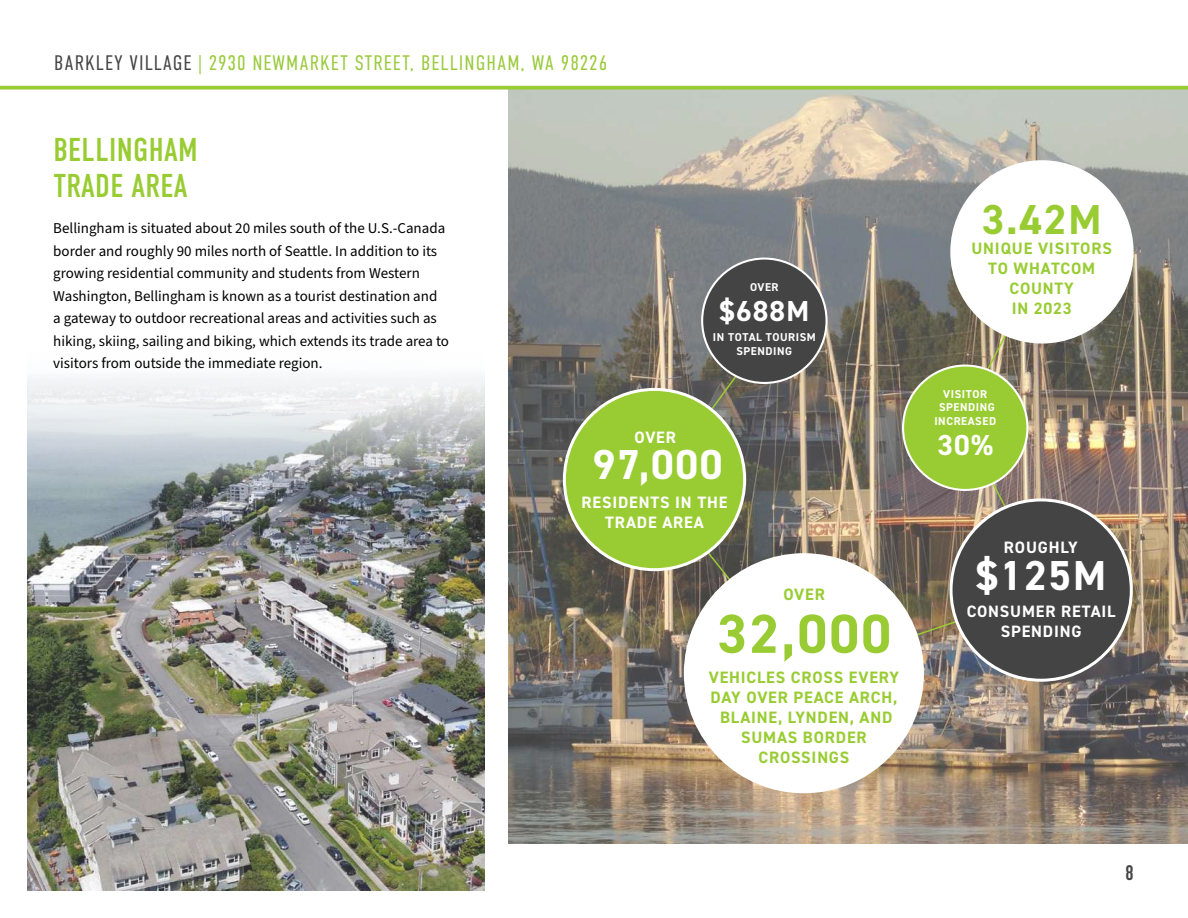
<style>
.page{position:relative;width:1188px;height:918px;background:#fff}
.page>*{position:absolute;margin:0;border:0;box-sizing:border-box;transform-origin:0 0}
.t1{font:700 55.05px "DIN2014";color:#9c3}
.t2{font:700 42px "DIN2014";letter-spacing:.04em;color:#fff}
.t3{font:700 42px "DIN2014";color:#9c3}
.t4{font:33px/36px "DIN Condensed";letter-spacing:.01em;color:#9c3}
.t5{font:700 28.95px "DIN2014";letter-spacing:.04em;color:#fff}
.t6{font:300 21px "DIN Condensed";letter-spacing:.05em;color:#9aca3c}
.t7{font:21px "DIN Condensed";color:#444}
.t8{font:700 16.5px/19.8px "DIN2014";letter-spacing:.05em;color:#9c3;text-align:center}
.t9{font:700 16.5px/19.8px "DIN2014";letter-spacing:.05em;color:#fff;text-align:center}
.t10{font:15px/22.5px "Source Sans Pro";color:#000}
.t11{font:700 11.4px/13.6px "DIN2014";letter-spacing:.05em;color:#fff;text-align:center}
.s1{color:#444}
</style>
<div class="page">
<img style="left:508px;top:90px;width:680px;height:754px">
<svg style="left:0;top:86px;width:1188px;height:4px;background:#a0ce46"></svg>
<img style="left:27px;top:376px;width:457px;height:515px">
<img style="left:653px;top:322px;width:398px;height:353px">
<div style="left:564px;top:389px;width:181px;height:181px;background:#9c3;border-radius:50%"></div>
<div style="left:702px;top:259px;width:125px;height:124px;background:#444;border-radius:50%"></div>
<div style="left:686px;top:555px;width:236px;height:236px;background:#fff;border-radius:50%"></div>
<svg style="left:976px;top:314px;width:59px;height:76px;background:#9d9079"></svg>
<div style="left:951px;top:500px;width:180px;height:180px;background:#444;border-radius:50%"></div>
<div style="left:903px;top:366px;width:124px;height:124px;background:#9c3;border-radius:50%"></div>
<div style="left:902px;top:365px;width:126px;height:126px;border:2px solid #fff;border-radius:50%"></div>
<div style="left:952px;top:162px;width:180px;height:180px;background:#fff;border-radius:50%"></div>
<h3 class="t6" style="left:54px;top:51px;width:555px"><span class="s1">BARKLEY VILLAGE</span> | 2930 NEWMARKET STREET, BELLINGHAM, WA 98226</h3>
<h3 class="t4" style="left:53px;top:132px;width:146px">BELLINGHAM<br>TRADE AREA</h3>
<p class="t10" style="left:53px;top:217px;width:397px">Bellingham is situated about 20 miles south of the U.S.-Canada border and roughly 90 miles north of Seattle. In addition to its growing residential community and students from Western Washington, Bellingham is known as a tourist destination and<br>a gateway to outdoor recreational areas and activities such as hiking, skiing, sailing and biking, which extends its trade area to visitors from outside the immediate region.</p>
<p class="t11" style="left:750px;top:280px;width:30px">OVER</p>
<h3 class="t5" style="left:719px;top:292px;width:92px">$688M</h3>
<p class="t11" style="left:713px;top:330px;width:104px">IN TOTAL TOURISM<br>SPENDING</p>
<p class="t9" style="left:635px;top:427px;width:43px">OVER</p>
<h2 class="t2" style="left:593px;top:437px;width:131px">97,000</h2>
<p class="t9" style="left:582px;top:492px;width:147px">RESIDENTS IN THE<br>TRADE AREA</p>
<p class="t8" style="left:783px;top:585px;width:43px">OVER</p>
<h1 class="t1" style="left:717px;top:597px;width:175px">32,000</h1>
<p class="t8" style="left:709px;top:668px;width:192px">VEHICLES CROSS EVERY<br>DAY OVER PEACE ARCH,<br>BLAINE, LYNDEN, AND<br>SUMAS BORDER<br>CROSSINGS</p>
<h2 class="t3" style="left:982px;top:192px;width:121px">3.42M</h2>
<p class="t8" style="left:972px;top:238px;width:142px">UNIQUE VISITORS<br>TO WHATCOM<br>COUNTY<br>IN 2023</p>
<p class="t11" style="left:934px;top:387px;width:63px">VISITOR<br>SPENDING<br>INCREASED</p>
<h3 class="t5" style="left:937px;top:426px;width:57px">30%</h3>
<p class="t9" style="left:1004px;top:537px;width:75px">ROUGHLY</p>
<h2 class="t2" style="left:975px;top:548px;width:132px">$125M</h2>
<p class="t9" style="left:967px;top:601px;width:150px">CONSUMER RETAIL<br>SPENDING</p>
<h3 class="t7" style="left:1125px;top:861px;width:10px">8</h3>
</div>
